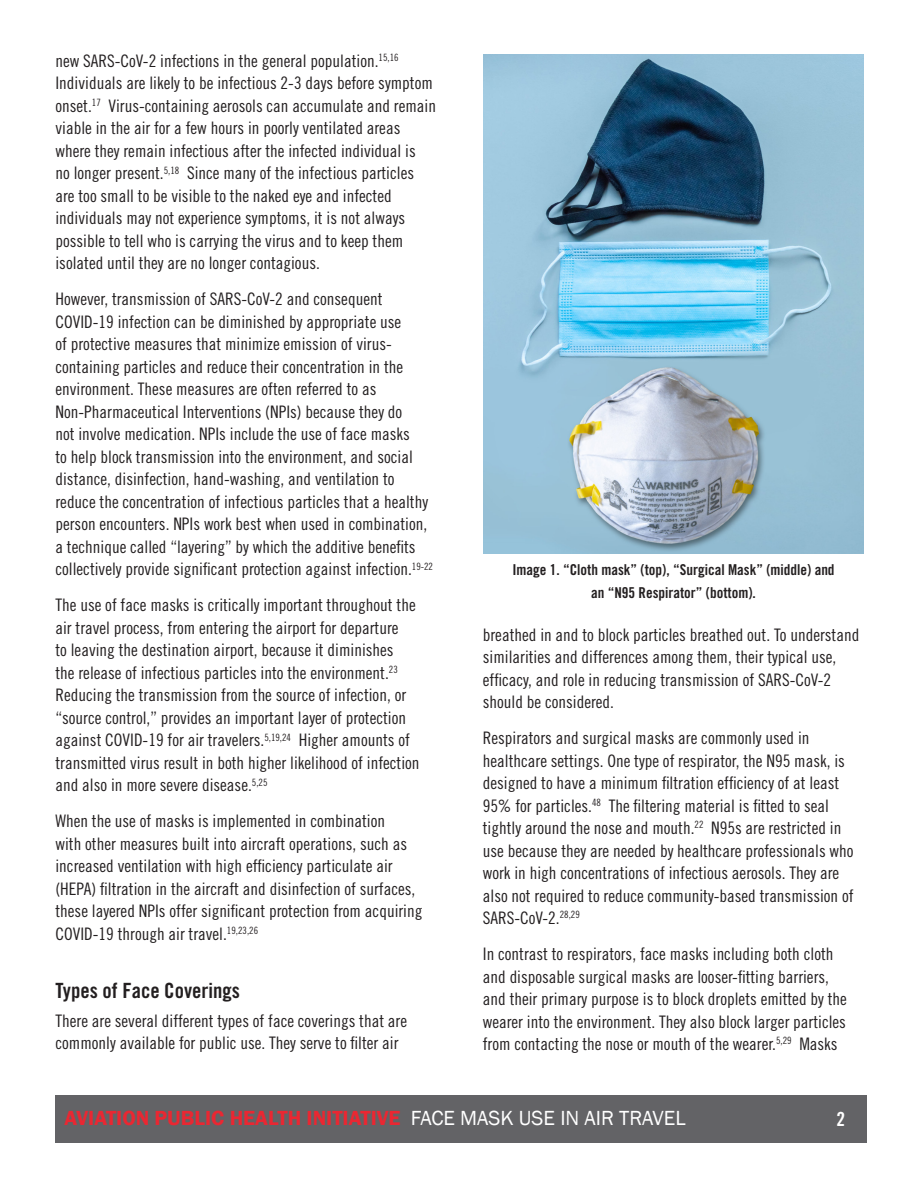
<style>
.page{position:relative;width:918px;height:1188px;background:#fff}
.page>*{position:absolute;margin:0;border:0;box-sizing:border-box;transform-origin:0 0}
.t1{font:600 21px "Franklin Gothic";color:#ea2732}
.subtitle{font:21px "Trade Gothic LT Std Bd Cn 20";color:#231f20}
.subtitle-2{font:19.5px "Trade Gothic LT Std Bd Cn 20";color:#fff}
.body{font:17.25px/22.5px "Trade Gothic LT Std Cn 18";color:#231f20}
.body-2{font:15px/22.5px "Trade Gothic LT Std Bd Cn 20";color:#231f20;text-align:center}
.s1{font-weight:400;color:#fff}
</style>
<div class="page">
<div style="left:55px;top:1095px;width:811px;height:47px;background:#636366"></div>
<img style="left:483px;top:54px;width:381px;height:500px">
<p class="body" style="left:56px;top:49px;width:382px">new SARS-CoV-2 infections in the general population.<sup>15,16<br></sup>Individuals are likely to be infectious 2-3 days before symptom onset.<sup>17</sup> Virus-containing aerosols can accumulate and remain viable in the air for a few hours in poorly ventilated areas where they remain infectious after the infected individual is<br>no longer present.<sup>5,18</sup> Since many of the infectious particles are too small to be visible to the naked eye and infected individuals may not experience symptoms, it is not always possible to tell who is carrying the virus and to keep them isolated until they are no longer contagious.</p>
<p class="body" style="left:56px;top:288px;width:379px">However, transmission of SARS-CoV-2 and consequent COVID-19 infection can be diminished by appropriate use<br>of protective measures that minimize emission of virus&shy;containing particles and reduce their concentration in the environment. These measures are often referred to as Non-Pharmaceutical Interventions (NPIs) because they do<br>not involve medication. NPIs include the use of face masks<br>to help block transmission into the environment, and social distance, disinfection, hand-washing, and ventilation to reduce the concentration of infectious particles that a healthy person encounters. NPIs work best when used in combination, a technique called “layering” by which the additive benefits collectively provide significant protection against infection.<sup>19-22</sup></p>
<p class="body" style="left:56px;top:594px;width:366px">The use of face masks is critically important throughout the air travel process, from entering the airport for departure<br>to leaving the destination airport, because it diminishes<br>the release of infectious particles into the environment.<sup>23<br></sup>Reducing the transmission from the source of infection, or “source control,” provides an important layer of protection against COVID-19 for air travelers.<sup>5,19,24</sup> Higher amounts of transmitted virus result in both higher likelihood of infection and also in more severe disease.<sup>5,25</sup></p>
<p class="body" style="left:56px;top:810px;width:368px">When the use of masks is implemented in combination<br>with other measures built into aircraft operations, such as increased ventilation with high efficiency particulate air (HEPA) filtration in the aircraft and disinfection of surfaces, these layered NPIs offer significant protection from acquiring COVID-19 through air travel.<sup>19,23,26</sup></p>
<p class="subtitle" style="left:56px;top:977px;width:186px">Types of Face Coverings</p>
<p class="body" style="left:56px;top:1009px;width:353px">There are several different types of face coverings that are commonly available for public use. They serve to filter air</p>
<p class="body-2" style="left:512px;top:558px;width:324px">Image 1. “Cloth mask” (top), “Surgical Mask” (middle) and an “N95 Respirator” (bottom).</p>
<p class="body" style="left:483px;top:623px;width:378px">breathed in and to block particles breathed out. To understand similarities and differences among them, their typical use, efficacy, and role in reducing transmission of SARS-CoV-2 should be considered.</p>
<p class="body" style="left:483px;top:726px;width:372px">Respirators and surgical masks are commonly used in healthcare settings. One type of respirator, the N95 mask, is designed to have a minimum filtration efficiency of at least 95% for particles.<sup>48</sup> The filtering material is fitted to seal tightly around the nose and mouth.<sup>22</sup> N95s are restricted in use because they are needed by healthcare professionals who work in high concentrations of infectious aerosols. They are also not required to reduce community-based transmission of SARS-CoV-2.<sup>28,29</sup></p>
<p class="body" style="left:483px;top:942px;width:366px">In contrast to respirators, face masks including both cloth and disposable surgical masks are looser-fitting barriers, and their primary purpose is to block droplets emitted by the wearer into the environment. They also block larger particles from contacting the nose or mouth of the wearer.<sup>5,29</sup> Masks</p>
<p class="t1" style="left:64px;top:1105px;width:623px">AVIATION PUBLIC HEALTH INITIATIVE <span class="s1">FACE MASK USE IN AIR TRAVEL</span></p>
<p class="subtitle-2" style="left:837px;top:1107px;width:10px">2</p>
</div>
